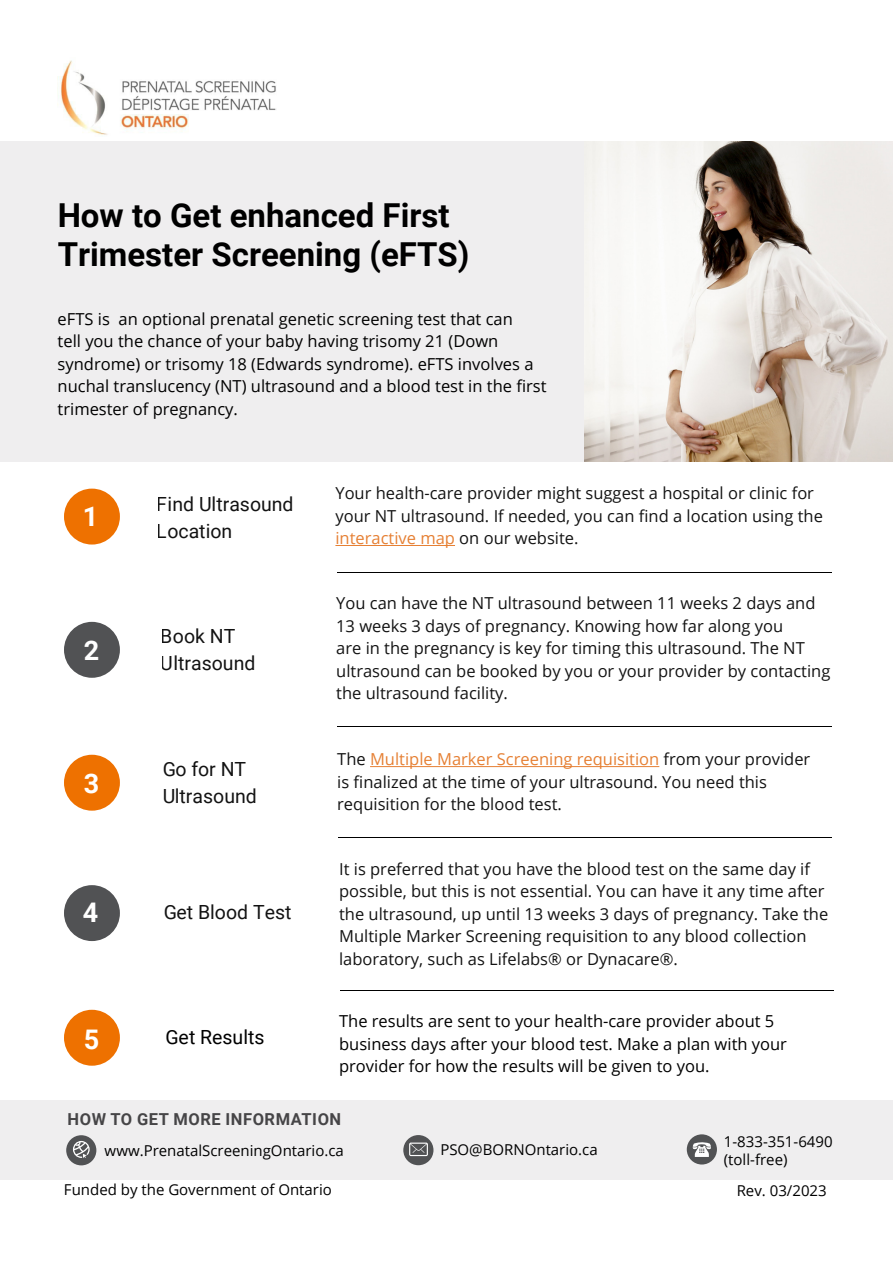
<style>
.page{position:relative;width:893px;height:1263px;background:#fff}
.page>*{position:absolute;margin:0;border:0;box-sizing:border-box;transform-origin:0 0}
.t1{font:700 33px/39px "Roboto";color:#000}
.R_B_18_22_25{font:700 27px "Roboto";color:#fff}
.R_R_13_18{font:700 27px "Roboto";color:#fff}
.R_R_13_18-2{font:19.5px/27px "Roboto";color:#000}
.O_R_9_15{font:16.5px/22.5px "Open Sans";color:#000}
.Footnote_title{font:700 16.5px "Roboto";letter-spacing:.035em;color:#464547}
.footnote_text2{font:15px/18px "Open Sans";color:#000}
.s1{color:#e47624}
</style>
<div class="page">
<hr style="left:337px;top:572px;width:494px;height:1px;background:#000">
<div style="left:64px;top:489px;width:56px;height:55px;background:#ee7100;border-radius:50%"></div>
<div style="left:64px;top:755px;width:56px;height:56px;background:#ee7100;border-radius:50%"></div>
<div style="left:64px;top:1010px;width:56px;height:56px;background:#ee7100;border-radius:50%"></div>
<hr style="left:338px;top:726px;width:494px;height:1px;background:#000">
<hr style="left:340px;top:990px;width:494px;height:1px;background:#000">
<hr style="left:338px;top:837px;width:493px;height:1px;background:#000">
<div style="left:0;top:141px;width:893px;height:320px;background:#efeeef"></div>
<div style="left:0;top:1100px;width:893px;height:79px;background:#efeeef"></div>
<hr style="left:335px;top:545px;width:120px;height:1px;background:#e47624">
<div style="left:64px;top:622px;width:56px;height:56px;background:#515254;border-radius:50%"></div>
<hr style="left:370px;top:766px;width:289px;height:1px;background:#e47624">
<div style="left:64px;top:885px;width:56px;height:56px;background:#515254;border-radius:50%"></div>
<img style="left:57px;top:60px;width:219px;height:75px">
<div style="left:66px;top:1135px;width:30px;height:30px;background:#515254;border-radius:50%"></div>
<svg style="left:73px;top:1141px;width:17px;height:17px"></svg>
<div style="left:687px;top:1134px;width:30px;height:30px;background:#515254;border-radius:50%"></div>
<svg style="left:693px;top:1142px;width:18px;height:15px"></svg>
<div style="left:403px;top:1135px;width:30px;height:30px;background:#515254;border-radius:50%"></div>
<svg style="left:409px;top:1142px;width:19px;height:14px"></svg>
<img style="left:585px;top:141px;width:308px;height:320px">
<h1 class="t1" style="left:58px;top:195px;width:413px">How to Get enhanced First<br>Trimester Screening (eFTS)</h1>
<p class="O_R_9_15" style="left:58px;top:307px;width:490px">eFTS is an optional prenatal genetic screening test that can<br>tell you the chance of your baby having trisomy 21 (Down syndrome) or trisomy 18 (Edwards syndrome). eFTS involves a nuchal translucency (NT) ultrasound and a blood test in the first trimester of pregnancy.</p>
<h2 class="R_R_13_18" style="left:83px;top:498px;width:17px">1</h2>
<p class="R_R_13_18-2" style="left:157px;top:490px;width:138px">Find Ultrasound<br>Location</p>
<p class="O_R_9_15" style="left:335px;top:482px;width:489px">Your health-care provider might suggest a hospital or clinic for your NT ultrasound. If needed, you can find a location using the <span class="s1">interactive map</span> on our website.</p>
<h2 class="R_B_18_22_25" style="left:84px;top:631px;width:17px">2</h2>
<p class="R_R_13_18-2" style="left:161px;top:622px;width:96px">Book NT<br>Ultrasound</p>
<p class="O_R_9_15" style="left:336px;top:592px;width:496px">You can have the NT ultrasound between 11 weeks 2 days and 13 weeks 3 days of pregnancy. Knowing how far along you<br>are in the pregnancy is key for timing this ultrasound. The NT ultrasound can be booked by you or your provider by contacting the ultrasound facility.</p>
<h2 class="R_B_18_22_25" style="left:84px;top:764px;width:17px">3</h2>
<p class="R_R_13_18-2" style="left:162px;top:755px;width:96px">Go for NT<br>Ultrasound</p>
<p class="O_R_9_15" style="left:337px;top:748px;width:475px">The <span class="s1">Multiple Marker Screening requisition</span> from your provider is finalized at the time of your ultrasound. You need this requisition for the blood test.</p>
<h2 class="R_B_18_22_25" style="left:83px;top:893px;width:17px">4</h2>
<p class="R_R_13_18-2" style="left:163px;top:898px;width:130px">Get Blood Test</p>
<p class="O_R_9_15" style="left:339px;top:857px;width:491px">It is preferred that you have the blood test on the same day if possible, but this is not essential. You can have it any time after the ultrasound, up until 13 weeks 3 days of pregnancy. Take the Multiple Marker Screening requisition to any blood collection laboratory, such as Lifelabs® or Dynacare®.</p>
<p class="O_R_9_15" style="left:339px;top:1009px;width:449px">The results are sent to your health-care provider about 5 business days after your blood test. Make a plan with your provider for how the results will be given to you.</p>
<h2 class="Footnote_title" style="left:68px;top:1108px;width:275px">HOW TO GET MORE INFORMATION</h2>
<p class="footnote_text2" style="left:105px;top:1141px;width:241px">www.PrenatalScreeningOntario.ca</p>
<p class="footnote_text2" style="left:440px;top:1140px;width:159px">PSO@BORNOntario.ca</p>
<p class="footnote_text2" style="left:724px;top:1132px;width:110px">1-833-351-6490 (toll-free)</p>
<p class="footnote_text2" style="left:64px;top:1180px;width:269px">Funded by the Government of Ontario</p>
<p class="footnote_text2" style="left:737px;top:1181px;width:92px">Rev. 03/2023</p>
<h2 class="R_B_18_22_25" style="left:84px;top:1020px;width:17px">5</h2>
<h2 class="R_R_13_18-2" style="left:165px;top:1023px;width:101px">Get Results</h2>
</div>
